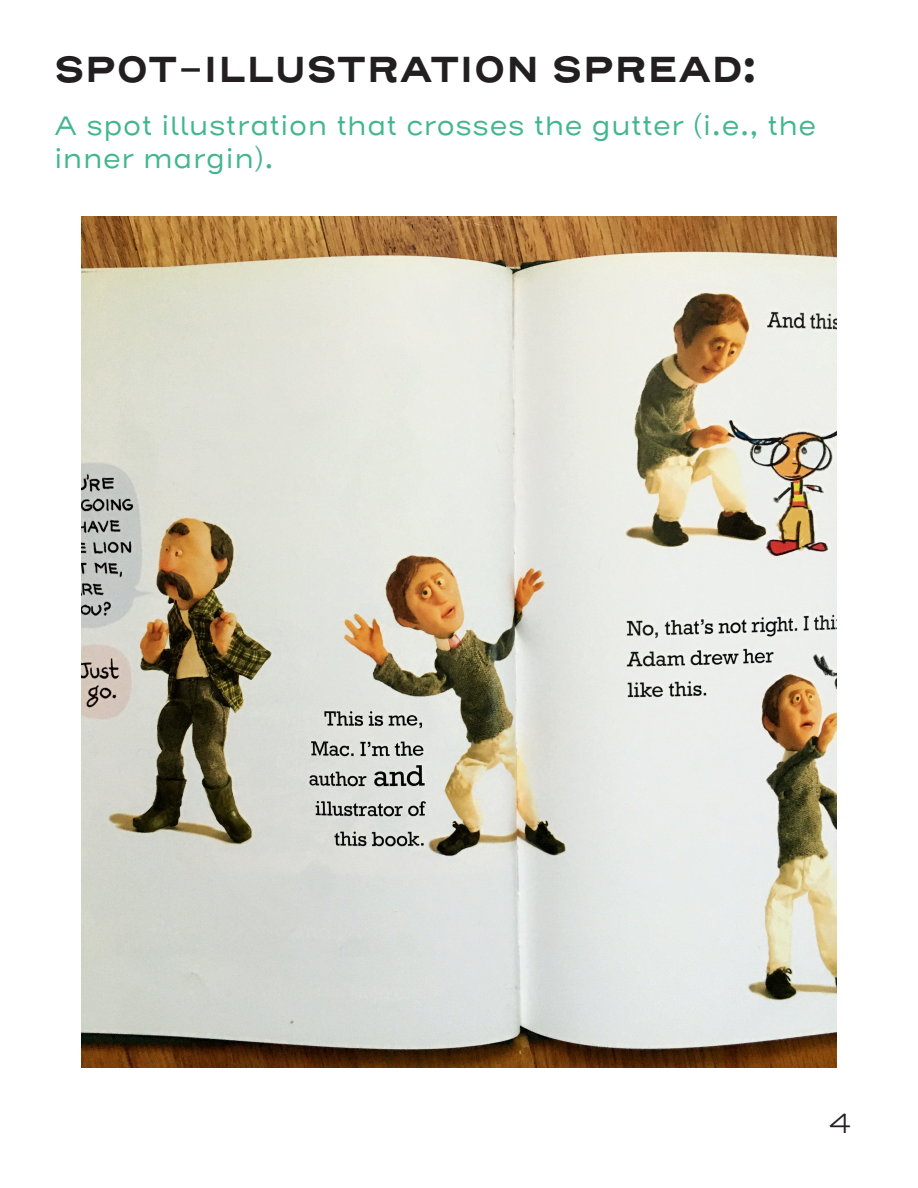
<style>
.page{position:relative;width:918px;height:1188px;background:#fff}
.page>*{position:absolute;margin:0;border:0;box-sizing:border-box;transform-origin:0 0}
.t1{font:700 36px "Henderson Sans Basic";color:#231f20}
.t2{font:27px/32.4px "Henderson Sans Basic";color:#42b68e}
.t3{font:300 27px "Henderson Sans Basic";color:#231f20}
</style>
<div class="page">
<img style="left:81px;top:216px;width:756px;height:851px">
<p class="t1" style="left:54px;top:46px;width:703px">SPOT-ILLUSTRATION SPREAD:</p>
<p class="t2" style="left:54px;top:110px;width:764px">A spot illustration that crosses the gutter (i.e., the inner margin).</p>
<p class="t3" style="left:828px;top:1107px;width:24px">4</p>
</div>
